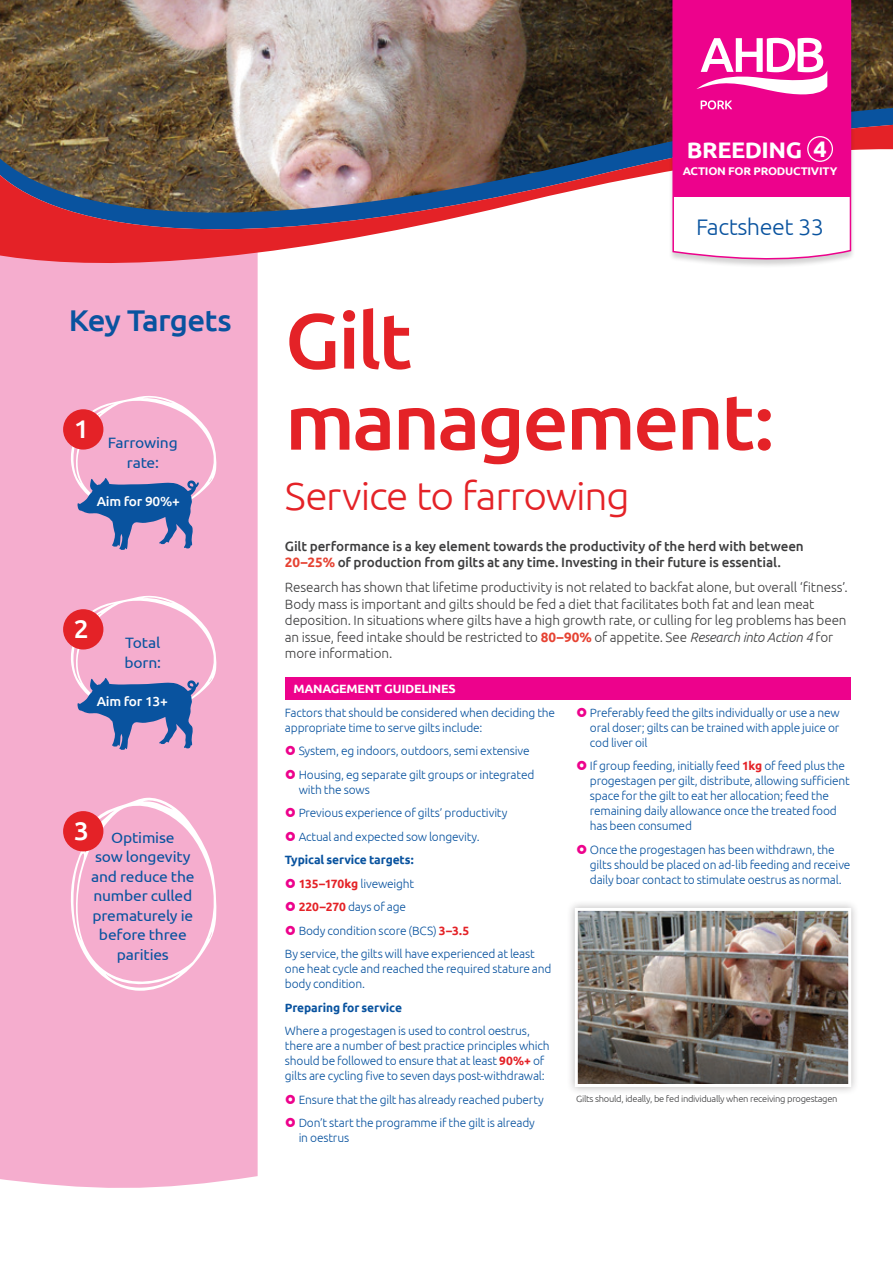
<style>
.page{position:relative;width:893px;height:1263px;background:#fff}
.page>*{position:absolute;margin:0;border:0;box-sizing:border-box;transform-origin:0 0}
.t1{font:500 78px/81px "Ubuntu";letter-spacing:-.035em;color:#e42227;scale:1.04 1}
.t2{font:300 39px "Ubuntu";letter-spacing:-.03em;color:#e42227;scale:1.04 1}
.t3{font:500 30px "Ubuntu";letter-spacing:-.025em;color:#09539f;scale:1.04 1}
.t4{font:500 25.5px "Ubuntu";color:#fff;scale:1.04 1}
.t5{font:300 22.5px "Ubuntu";letter-spacing:-.02em;color:#09539f;scale:1.04 1}
.t6{font:700 22.5px "Ubuntu";letter-spacing:-.02em;color:#fff;scale:1.04 1}
.t7{font:15px/19.5px "Ubuntu";letter-spacing:-.015em;color:#09539f;text-align:center;scale:1.04 1}
.t8{font:300 13.5px/16.5px "Ubuntu";letter-spacing:-.01em;color:#3e3e3f}
.t9{font:500 13.5px/16.5px "Ubuntu";letter-spacing:-.01em;color:#3e3e3f}
.t10{font:500 13.2px "Ubuntu";letter-spacing:-.02em;color:#fff;scale:1.04 1}
.t11{font:300 12px/15px "Ubuntu";letter-spacing:-.015em;color:#09539f}
.t12{font:700 12px "Ubuntu";letter-spacing:-.01em;color:#09539f}
.t13{font:700 12px "Ubuntu";letter-spacing:-.02em;color:#fff;scale:1.04 1}
.t14{font:700 11.1px "Ubuntu";letter-spacing:-.02em;color:#fff;scale:1.04 1}
.t15{font:300 9px "Ubuntu";letter-spacing:-.03em;color:#3e3e3f;scale:1.04 1}
.s1{font-weight:700;color:#e64232}
.s2{font-style:italic}
.s3{font-weight:700;color:#e42227}
</style>
<div class="page">
<div style="left:0;top:289px;width:258px;height:899px;background:#f5adce"></div>
<svg style="left:0;top:214px;width:472px;height:75px"></svg>
<svg style="left:70px;top:797px;width:147px;height:200px;background:#f5b3d1"></svg>
<div style="left:63px;top:409px;width:40px;height:41px;background:#e42227;border-radius:50%"></div>
<div style="left:63px;top:609px;width:40px;height:40px;background:#e42227;border-radius:50%"></div>
<div style="left:63px;top:811px;width:40px;height:40px;background:#e42227;border-radius:50%"></div>
<div style="left:285px;top:677px;width:565px;height:22px;background:#ed028c"></div>
<div style="left:567px;top:900px;width:292px;height:195px;background:#231f20;opacity:.3"></div>
<img style="left:579px;top:912px;width:268px;height:171px">
<div style="left:575px;top:908px;width:276px;height:179px;border:3px solid #fff"></div>
<svg style="left:70px;top:395px;width:147px;height:155px;background:#c497be"></svg>
<svg style="left:70px;top:595px;width:147px;height:155px;background:#c497be"></svg>
<img style="left:0;top:0;width:893px;height:214px">
<div style="left:668px;top:0;width:188px;height:268px;background:#231f20;opacity:.2"></div>
<svg style="left:672px;top:0;width:180px;height:263px"></svg>
<div style="left:807px;top:136px;width:26px;height:26px;border:1px solid #fff;border-radius:50%"></div>
<svg style="left:696px;top:38px;width:131px;height:71px"></svg>
<h3 class="t3" style="left:69px;top:302px;width:158px">Key Targets</h3>
<h3 class="t4" style="left:74px;top:413px;width:16px">1</h3>
<p class="t7" style="left:108px;top:433px;width:69px">Farrowing rate:</p>
<p class="t10" style="left:97px;top:493px;width:81px">Aim for 90%+</p>
<h3 class="t4" style="left:74px;top:613px;width:16px">2</h3>
<p class="t7" style="left:125px;top:633px;width:37px;text-align:left">Total born:</p>
<p class="t10" style="left:97px;top:693px;width:70px">Aim for 13+</p>
<h3 class="t4" style="left:74px;top:814px;width:16px">3</h3>
<p class="t7" style="left:91px;top:827px;width:101px">Optimise<br>sow longevity and reduce the number culled prematurely ie before three parities</p>
<h3 class="t6" style="left:687px;top:137px;width:136px">BREEDING 4</h3>
<p class="t14" style="left:683px;top:164px;width:150px">ACTION FOR PRODUCTIVITY</p>
<h3 class="t5" style="left:696px;top:214px;width:124px">Factsheet 33</h3>
<h1 class="t1" style="left:285px;top:298px;width:473px">Gilt management:</h1>
<h2 class="t2" style="left:285px;top:472px;width:333px">Service to farrowing</h2>
<p class="t9" style="left:285px;top:537px;width:520px">Gilt performance is a key element towards the productivity of the herd with between<br><span class="s1">20–25%</span> of production from gilts at any time. Investing in their future is essential.</p>
<p class="t8" style="left:285px;top:579px;width:564px">Research has shown that lifetime productivity is not related to backfat alone, but overall ‘fitness’.<br>Body mass is important and gilts should be fed a diet that facilitates both fat and lean meat deposition. In situations where gilts have a high growth rate, or culling for leg problems has been an issue, feed intake should be restricted to <span class="s1">80–90%</span> of appetite. See <span class="s2">Research into Action 4</span> for more information.</p>
<p class="t13" style="left:293px;top:682px;width:158px">MANAGEMENT GUIDELINES</p>
<p class="t11" style="left:285px;top:704px;width:272px">Factors that should be considered when deciding the appropriate time to serve gilts include:</p>
<p class="t11" style="left:299px;top:739px;width:237px;line-height:23.5px">System, eg indoors, outdoors, semi extensive<br>Housing, eg separate gilt groups or integrated</p>
<p class="t11" style="left:299px;top:777px;width:210px;line-height:23.5px">with the sows<br>Previous experience of gilts’ productivity<br>Actual and expected sow longevity.</p>
<p class="t12" style="left:285px;top:852px;width:130px">Typical service targets:</p>
<p class="t11" style="left:299px;top:875px;width:117px"><span class="s3">135–170kg</span> liveweight</p>
<p class="t11" style="left:299px;top:899px;width:109px"><span class="s3">220–270</span> days of age</p>
<p class="t11" style="left:299px;top:922px;width:172px">Body condition score (BCS) <span class="s3">3–3.5</span></p>
<p class="t11" style="left:285px;top:946px;width:251px">By service, the gilts will have experienced at least</p>
<p class="t11" style="left:285px;top:961px;width:268px">one heat cycle and reached the required stature and body condition.</p>
<p class="t12" style="left:285px;top:1000px;width:119px">Preparing for service</p>
<p class="t11" style="left:285px;top:1023px;width:266px">Where a progestagen is used to control oestrus, there are a number of best practice principles which should be followed to ensure that at least <span class="s3">90%+</span> of gilts are cycling five to seven days post-withdrawal:</p>
<p class="t11" style="left:299px;top:1087px;width:247px;line-height:23.5px">Ensure that the gilt has already reached puberty<br>Don’t start the programme if the gilt is already</p>
<p class="t11" style="left:299px;top:1130px;width:52px">in oestrus</p>
<p class="t11" style="left:590px;top:704px;width:251px;text-align:justify">Preferably feed the gilts individually or use a new oral doser; gilts can be trained with apple juice or cod liver oil</p>
<p class="t11" style="left:590px;top:758px;width:261px">If group feeding, initially feed <span class="s3">1kg</span> of feed plus the progestagen per gilt, distribute, allowing sufficient space for the gilt to eat her allocation; feed the remaining daily allowance once the treated food has been consumed</p>
<p class="t11" style="left:590px;top:841px;width:262px">Once the progestagen has been withdrawn, the gilts should be placed on ad-lib feeding and receive daily boar contact to stimulate oestrus as normal.</p>
<p class="t15" style="left:576px;top:1094px;width:253px">Gilts should, ideally, be fed individually when receiving progestagen</p>
</div>
